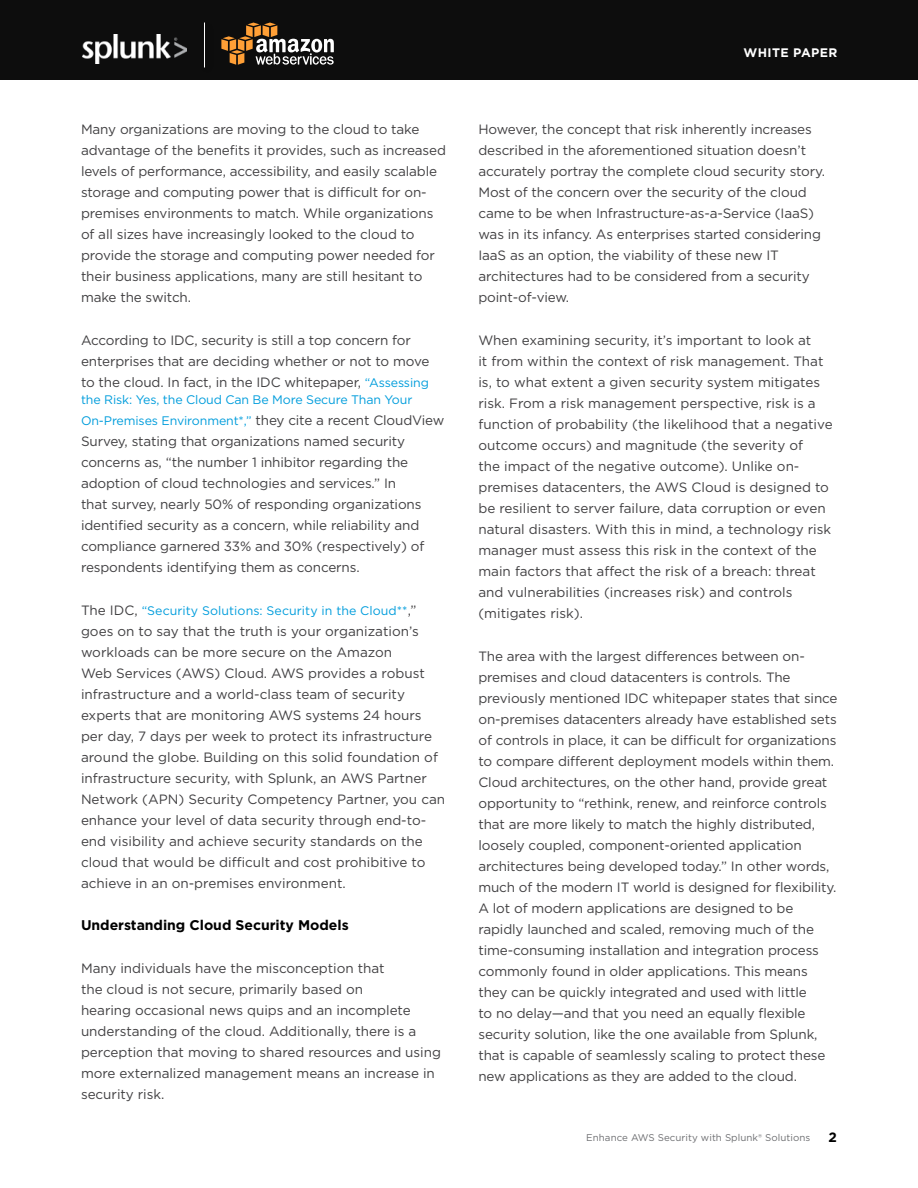
<style>
.page{position:relative;width:918px;height:1188px;background:#fff}
.page>*{position:absolute;margin:0;border:0;box-sizing:border-box;transform-origin:0 0}
.Main_Body_Text{font:700 14.1px "Gotham";letter-spacing:-.005em;color:#000}
.Main_Body_Text-2{font:13.5px/21px "Gotham";letter-spacing:-.01em;color:#414042}
.Main_Body_Text-3{font:700 13.5px "Gotham";color:#000}
.Main_Body_Text-4{font:12.45px/21px "Gotham";letter-spacing:-.01em;color:#009ddc}
.t1{font:700 12.3px "Gotham";letter-spacing:.03em;color:#fff}
.t2{font:9.75px "Gotham";letter-spacing:.005em;color:#6d6e71}
.s1{font-size:12.45px;color:#009ddc}
.s2{font-size:13.5px;color:#414042}
</style>
<div class="page">
<div style="left:0;top:0;width:918px;height:80px;background:#0d0d0d"></div>
<img style="left:82px;top:34px;width:105px;height:30px">
<svg style="left:221px;top:23px;width:113px;height:42px"></svg>
<hr style="left:204px;top:23px;width:1px;height:44px;background:#fff">
<p class="Main_Body_Text-2" style="left:81px;top:119px;width:366px">Many organizations are moving to the cloud to take advantage of the benefits it provides, such as increased levels of performance, accessibility, and easily scalable storage and computing power that is difficult for on&shy;premises environments to match. While organizations of all sizes have increasingly looked to the cloud to provide the storage and computing power needed for their business applications, many are still hesitant to make the switch.</p>
<p class="Main_Body_Text-2" style="left:81px;top:329px;width:350px">According to IDC, security is still a top concern for enterprises that are deciding whether or not to move to the cloud. In fact, in the IDC whitepaper, <span class="s1">“Assessing</span></p>
<p class="Main_Body_Text-4" style="left:81px;top:389px;width:365px">the Risk: Yes, the Cloud Can Be More Secure Than Your<br>On-Premises Environment*,” <span class="s2">they cite a recent CloudView</span></p>
<p class="Main_Body_Text-2" style="left:81px;top:431px;width:345px">Survey, stating that organizations named security concerns as, “the number 1 inhibitor regarding the adoption of cloud technologies and services.” In that survey, nearly 50% of responding organizations identified security as a concern, while reliability and compliance garnered 33% and 30% (respectively) of respondents identifying them as concerns.</p>
<p class="Main_Body_Text-4" style="left:81px;top:600px;width:337px"><span class="s2">The IDC,</span> “Security Solutions: Security in the Cloud**<span class="s2">,”</span></p>
<p class="Main_Body_Text-2" style="left:81px;top:620px;width:366px">goes on to say that the truth is your organization’s workloads can be more secure on the Amazon<br>Web Services (AWS) Cloud. AWS provides a robust infrastructure and a world-class team of security experts that are monitoring AWS systems 24 hours per day, 7 days per week to protect its infrastructure around the globe. Building on this solid foundation of infrastructure security, with Splunk, an AWS Partner Network (APN) Security Competency Partner, you can enhance your level of data security through end-to&shy;end visibility and achieve security standards on the cloud that would be difficult and cost prohibitive to achieve in an on-premises environment.</p>
<p class="Main_Body_Text" style="left:81px;top:916px;width:269px">Understanding Cloud Security Models</p>
<p class="Main_Body_Text-2" style="left:81px;top:957px;width:362px">Many individuals have the misconception that<br>the cloud is not secure, primarily based on<br>hearing occasional news quips and an incomplete understanding of the cloud. Additionally, there is a perception that moving to shared resources and using more externalized management means an increase in security risk.</p>
<p class="t1" style="left:744px;top:44px;width:95px">WHITE PAPER</p>
<p class="Main_Body_Text-2" style="left:478px;top:119px;width:348px">However, the concept that risk inherently increases described in the aforementioned situation doesn’t accurately portray the complete cloud security story.<br>Most of the concern over the security of the cloud came to be when Infrastructure-as-a-Service (IaaS) was in its infancy. As enterprises started considering IaaS as an option, the viability of these new IT architectures had to be considered from a security point-of-view.</p>
<p class="Main_Body_Text-2" style="left:478px;top:329px;width:356px">When examining security, it’s important to look at<br>it from within the context of risk management. That is, to what extent a given security system mitigates risk. From a risk management perspective, risk is a function of probability (the likelihood that a negative outcome occurs) and magnitude (the severity of<br>the impact of the negative outcome). Unlike on&shy;premises datacenters, the AWS Cloud is designed to be resilient to server failure, data corruption or even natural disasters. With this in mind, a technology risk manager must assess this risk in the context of the main factors that affect the risk of a breach: threat and vulnerabilities (increases risk) and controls (mitigates risk).</p>
<p class="Main_Body_Text-2" style="left:478px;top:645px;width:361px">The area with the largest differences between on&shy;premises and cloud datacenters is controls. The previously mentioned IDC whitepaper states that since on-premises datacenters already have established sets of controls in place, it can be difficult for organizations to compare different deployment models within them.<br>Cloud architectures, on the other hand, provide great opportunity to “rethink, renew, and reinforce controls that are more likely to match the highly distributed, loosely coupled, component-oriented application architectures being developed today.” In other words, much of the modern IT world is designed for flexibility.<br>A lot of modern applications are designed to be rapidly launched and scaled, removing much of the time-consuming installation and integration process commonly found in older applications. This means they can be quickly integrated and used with little<br>to no delay—and that you need an equally flexible security solution, like the one available from Splunk, that is capable of seamlessly scaling to protect these new applications as they are added to the cloud.</p>
<p class="t2" style="left:586px;top:1132px;width:225px">Enhance AWS Security with Splunk® Solutions</p>
<p class="Main_Body_Text-3" style="left:829px;top:1128px;width:10px">2</p>
</div>
